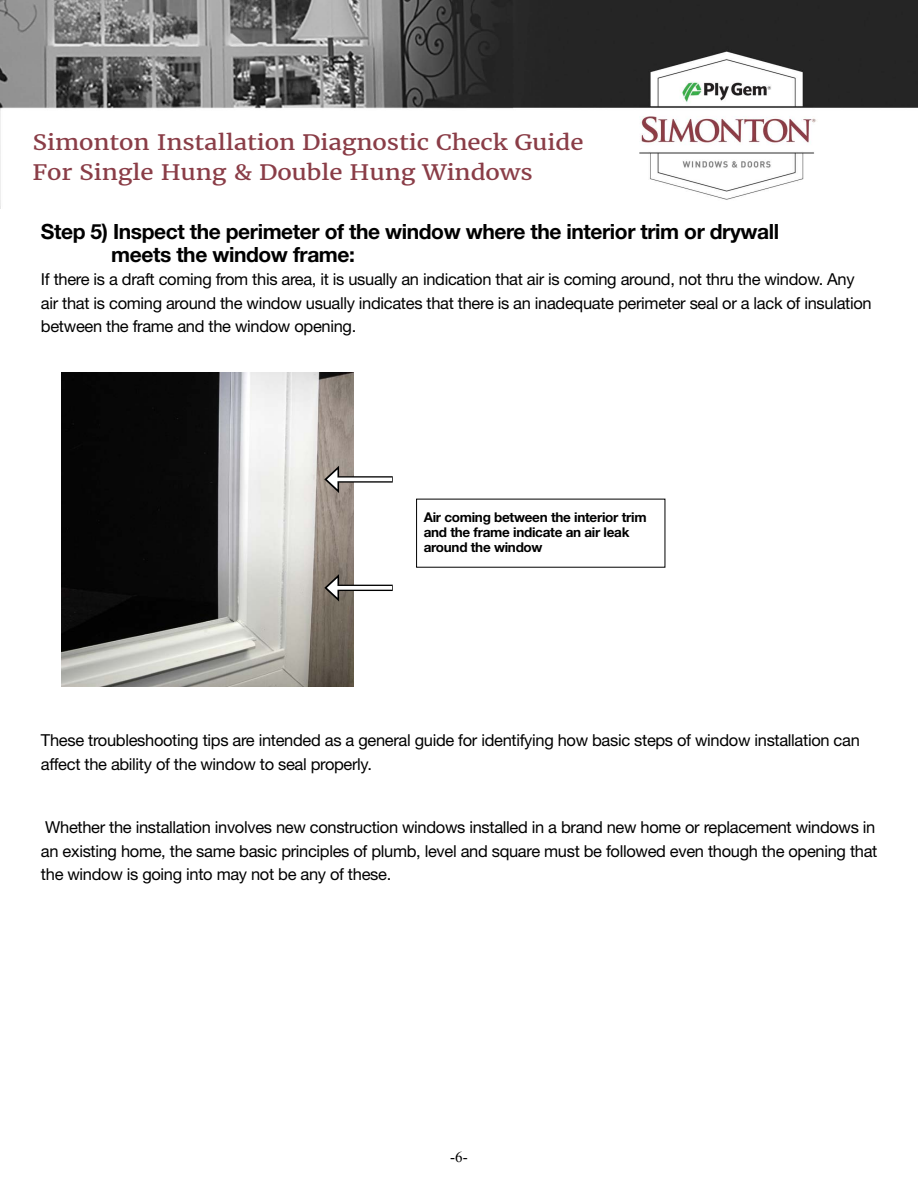
<style>
.page{position:relative;width:918px;height:1188px;background:#fff}
.page>*{position:absolute;margin:0;border:0;box-sizing:border-box;transform-origin:0 0}
.t1{font:700 21px/23.2px "Helvetica Neue";letter-spacing:-.02em;color:#000}
.t2{font:21px/29.5px "Merriweather";letter-spacing:-.005em;color:#8a3d47;scale:1.15 1}
.t3{font:16.5px/23.2px "Helvetica Neue";letter-spacing:-.02em;color:#000}
.t4{font:15px "Times New Roman";color:#000}
.t5{font:700 13.5px/15px "Helvetica Neue";letter-spacing:-.02em;color:#000}
</style>
<div class="page">
<img style="left:0;top:1px;width:918px;height:207px">
<img style="left:62px;top:373px;width:292px;height:314px">
<svg style="left:339px;top:476px;width:54px;height:7px"></svg>
<hr style="left:334px;top:478px;width:58px;height:3px;background:#fff">
<svg style="left:324px;top:466px;width:15px;height:27px"></svg>
<div style="left:334px;top:585px;width:59px;height:6px;background:#080808"></div>
<svg style="left:339px;top:586px;width:53px;height:4px"></svg>
<svg style="left:324px;top:574px;width:15px;height:28px"></svg>
<p class="t2" style="left:32px;top:128px;width:481px">Simonton Installation Diagnostic Check Guide<br>For Single Hung &amp; Double Hung Windows</p>
<p class="t1" style="left:111px;top:219px;width:670px;text-indent:-70px">Step 5) Inspect the perimeter of the window where the interior trim or drywall meets the window frame:</p>
<p class="t3" style="left:41px;top:268px;width:832px">If there is a draft coming from this area, it is usually an indication that air is coming around, not thru the window. Any air that is coming around the window usually indicates that there is an inadequate perimeter seal or a lack of insulation between the frame and the window opening.</p>
<p class="t5" style="left:424px;top:509px;width:224px">Air coming between the interior trim and the frame indicate an air leak around the window</p>
<p class="t3" style="left:41px;top:729px;width:820px">These troubleshooting tips are intended as a general guide for identifying how basic steps of window installation can affect the ability of the window to seal properly.</p>
<p class="t3" style="left:41px;top:816px;width:838px">Whether the installation involves new construction windows installed in a brand new home or replacement windows in an existing home, the same basic principles of plumb, level and square must be followed even though the opening that the window is going into may not be any of these.</p>
<p class="t4" style="left:450px;top:1146px;width:19px">-6-</p>
</div>
